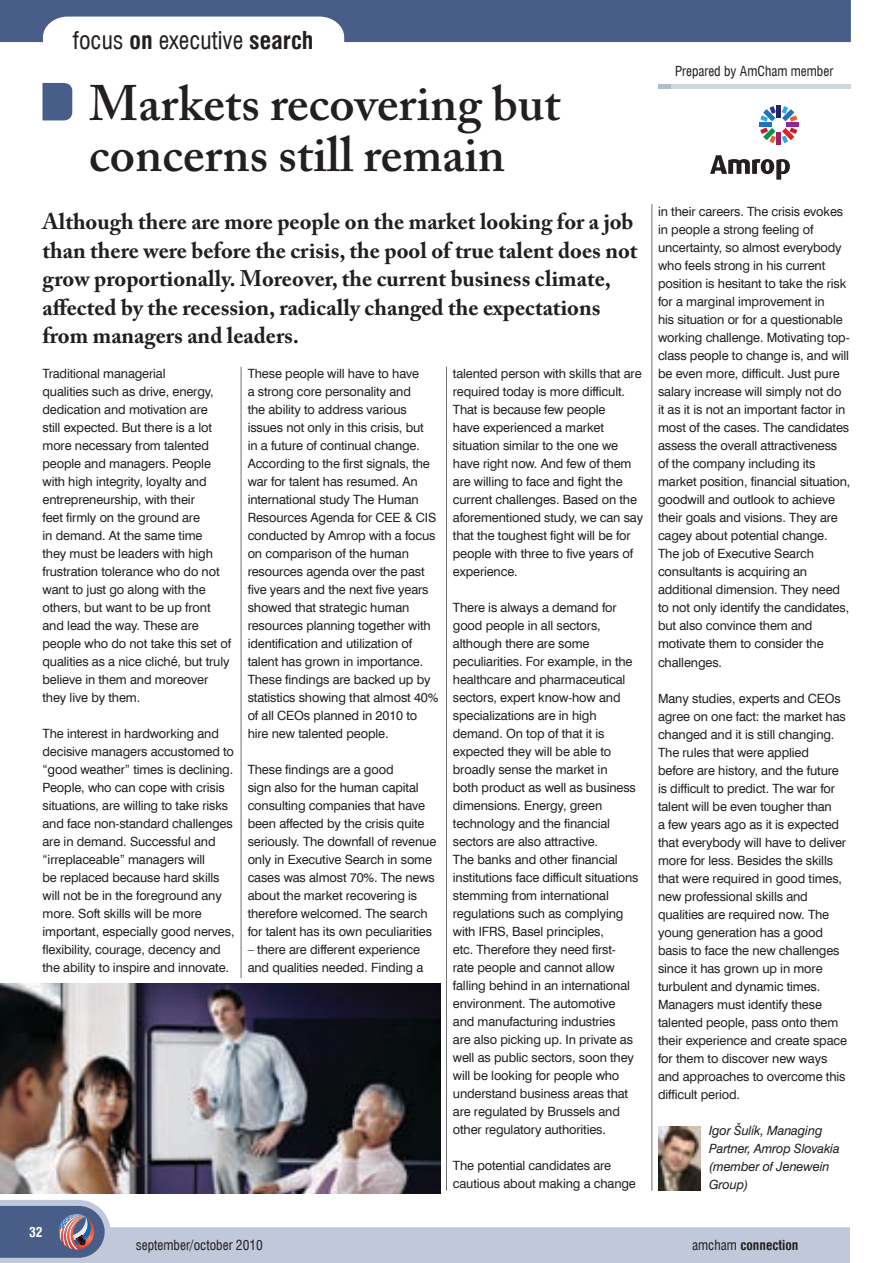
<style>
.page{position:relative;width:893px;height:1263px;background:#fff}
.page>*{position:absolute;margin:0;border:0;box-sizing:border-box;transform-origin:0 0}
.t1{font:600 49.5px/51px "Adobe Caslon Pro";color:#231f20}
.t2{font:condensed 24px "Swiss 721 AT";color:#231f20}
.t3{font:700 22.5px/28.5px "Adobe Caslon Pro";color:#231f20}
.t4{font:condensed 13.5px "Swiss 721 AT";color:#231f20}
.t5{font:700 condensed 13.5px "Swiss 721 AT";color:#231f20}
.t6{font:700 condensed 13.5px "Swiss 721 AT";color:#fff}
.t7{font:12.75px/18px "Swiss 721 AT";letter-spacing:-.01em;color:#231f20}
.t8{font:italic 12.75px/18px "Swiss 721 AT";letter-spacing:-.01em;color:#231f20}
.s1{font-weight:700}
.s2{font-weight:400}
</style>
<div class="page">
<svg style="left:0;top:1200px;width:850px;height:63px;fill:#c1c8db"></svg>
<svg style="left:0;top:1206px;width:105px;height:52px;background:#606a8d"></svg>
<svg style="left:0;top:0;width:851px;height:42px"></svg>
<hr style="left:241px;top:367px;width:1px;height:611px;background:#6d6f71">
<hr style="left:446px;top:367px;width:1px;height:824px;background:#6d6f71">
<hr style="left:652px;top:204px;width:1px;height:987px;background:#6d6f71">
<div style="left:776px;top:105px;width:5px;height:13px;background:#262262"></div>
<div style="left:776px;top:132px;width:5px;height:12px;background:#9f1f63"></div>
<div style="left:759px;top:122px;width:13px;height:5px;background:#1d76bc"></div>
<div style="left:786px;top:122px;width:12px;height:5px;background:#92278f"></div>
<svg style="left:760px;top:106px;width:16px;height:16px"></svg>
<svg style="left:782px;top:128px;width:15px;height:15px"></svg>
<svg style="left:760px;top:128px;width:16px;height:15px"></svg>
<svg style="left:782px;top:106px;width:15px;height:16px"></svg>
<svg style="left:710px;top:155px;width:80px;height:25px"></svg>
<hr style="left:658px;top:84px;width:192px;height:4px;background:#ced8dd">
<hr style="left:658px;top:84px;width:13px;height:4px;background:#b0c0c8">
<svg style="left:43px;top:83px;width:30px;height:37px"></svg>
<img style="left:658px;top:1127px;width:43px;height:64px">
<img style="left:0;top:983px;width:440px;height:210px">
<h2 class="t2" style="left:73px;top:25px;width:242px">focus <span class="s1">on</span> executive <span class="s1">search</span></h2>
<h1 class="t1" style="left:89px;top:78px;width:473px">Markets recovering but concerns still remain</h1>
<p class="t3" style="left:43px;top:207px;width:597px">Although there are more people on the market looking for a job than there were before the crisis, the pool of true talent does not grow proportionally. Moreover, the current business climate, affected by the recession, radically changed the expectations from managers and leaders.</p>
<p class="t7" style="left:43px;top:364px;width:190px">Traditional managerial<br>qualities such as drive, energy, dedication and motivation are<br>still expected. But there is a lot more necessary from talented people and managers. People with high integrity, loyalty and entrepreneurship, with their<br>feet firmly on the ground are<br>in demand. At the same time<br>they must be leaders with high frustration tolerance who do not want to just go along with the others, but want to be up front and lead the way. These are people who do not take this set of qualities as a nice cliché, but truly believe in them and moreover they live by them.</p>
<p class="t7" style="left:43px;top:724px;width:193px">The interest in hardworking and decisive managers accustomed to “good weather” times is declining.<br>People, who can cope with crisis situations, are willing to take risks and face non-standard challenges are in demand. Successful and “irreplaceable” managers will<br>be replaced because hard skills will not be in the foreground any more. Soft skills will be more important, especially good nerves, flexibility, courage, decency and the ability to inspire and innovate.</p>
<p class="t7" style="left:248px;top:364px;width:192px">These people will have to have<br>a strong core personality and<br>the ability to address various issues not only in this crisis, but<br>in a future of continual change.<br>According to the first signals, the war for talent has resumed. An international study The Human<br>Resources Agenda for CEE &amp; CIS conducted by Amrop with a focus on comparison of the human resources agenda over the past five years and the next five years showed that strategic human resources planning together with identification and utilization of talent has grown in importance.<br>These findings are backed up by statistics showing that almost 40% of all CEOs planned in 2010 to hire new talented people.</p>
<p class="t7" style="left:248px;top:761px;width:190px">These findings are a good<br>sign also for the human capital consulting companies that have been affected by the crisis quite seriously. The downfall of revenue only in Executive Search in some cases was almost 70%. The news about the market recovering is therefore welcomed. The search for talent has its own peculiarities</p>
<p class="t7" style="left:248px;top:941px;width:177px">– there are different experience and qualities needed. Finding a</p>
<p class="t6" style="left:29px;top:1224px;width:15px">32</p>
<p class="t7" style="left:453px;top:365px;width:192px">talented person with skills that are required today is more difficult.<br>That is because few people<br>have experienced a market situation similar to the one we have right now. And few of them are willing to face and fight the current challenges. Based on the aforementioned study, we can say that the toughest fight will be for people with three to five years of experience.</p>
<p class="t7" style="left:453px;top:599px;width:187px">There is always a demand for good people in all sectors, although there are some peculiarities. For example, in the healthcare and pharmaceutical sectors, expert know-how and specializations are in high demand. On top of that it is expected they will be able to broadly sense the market in<br>both product as well as business dimensions. Energy, green technology and the financial sectors are also attractive.<br>The banks and other financial institutions face difficult situations stemming from international regulations such as complying with IFRS, Basel principles,<br>etc. Therefore they need first&shy;rate people and cannot allow falling behind in an international environment. The automotive and manufacturing industries<br>are also picking up. In private as well as public sectors, soon they will be looking for people who understand business areas that are regulated by Brussels and other regulatory authorities.</p>
<p class="t7" style="left:453px;top:1157px;width:185px">The potential candidates are cautious about making a change</p>
<p class="t4" style="left:675px;top:63px;width:160px">Prepared by AmCham member</p>
<p class="t7" style="left:658px;top:203px;width:194px">in their careers. The crisis evokes in people a strong feeling of uncertainty, so almost everybody who feels strong in his current position is hesitant to take the risk for a marginal improvement in<br>his situation or for a questionable working challenge. Motivating top&shy;class people to change is, and will be even more, difficult. Just pure salary increase will simply not do it as it is not an important factor in most of the cases. The candidates assess the overall attractiveness of the company including its market position, financial situation, goodwill and outlook to achieve their goals and visions. They are cagey about potential change.<br>The job of Executive Search consultants is acquiring an additional dimension. They need to not only identify the candidates, but also convince them and motivate them to consider the challenges.</p>
<p class="t7" style="left:658px;top:689px;width:190px">Many studies, experts and CEOs agree on one fact: the market has changed and it is still changing.<br>The rules that were applied before are history, and the future is difficult to predict. The war for talent will be even tougher than<br>a few years ago as it is expected that everybody will have to deliver more for less. Besides the skills that were required in good times, new professional skills and qualities are required now. The young generation has a good basis to face the new challenges since it has grown up in more turbulent and dynamic times.<br>Managers must identify these talented people, pass onto them their experience and create space for them to discover new ways and approaches to overcome this difficult period.</p>
<p class="t8" style="left:709px;top:1121px;width:132px">Igor Šulík, Managing<br>Partner, Amrop Slovakia (member of Jenewein<br>Group)</p>
<p class="t4" style="left:136px;top:1237px;width:128px">september/october 2010</p>
<p class="t5" style="left:692px;top:1237px;width:108px"><span class="s2">amcham</span> connection</p>
</div>
